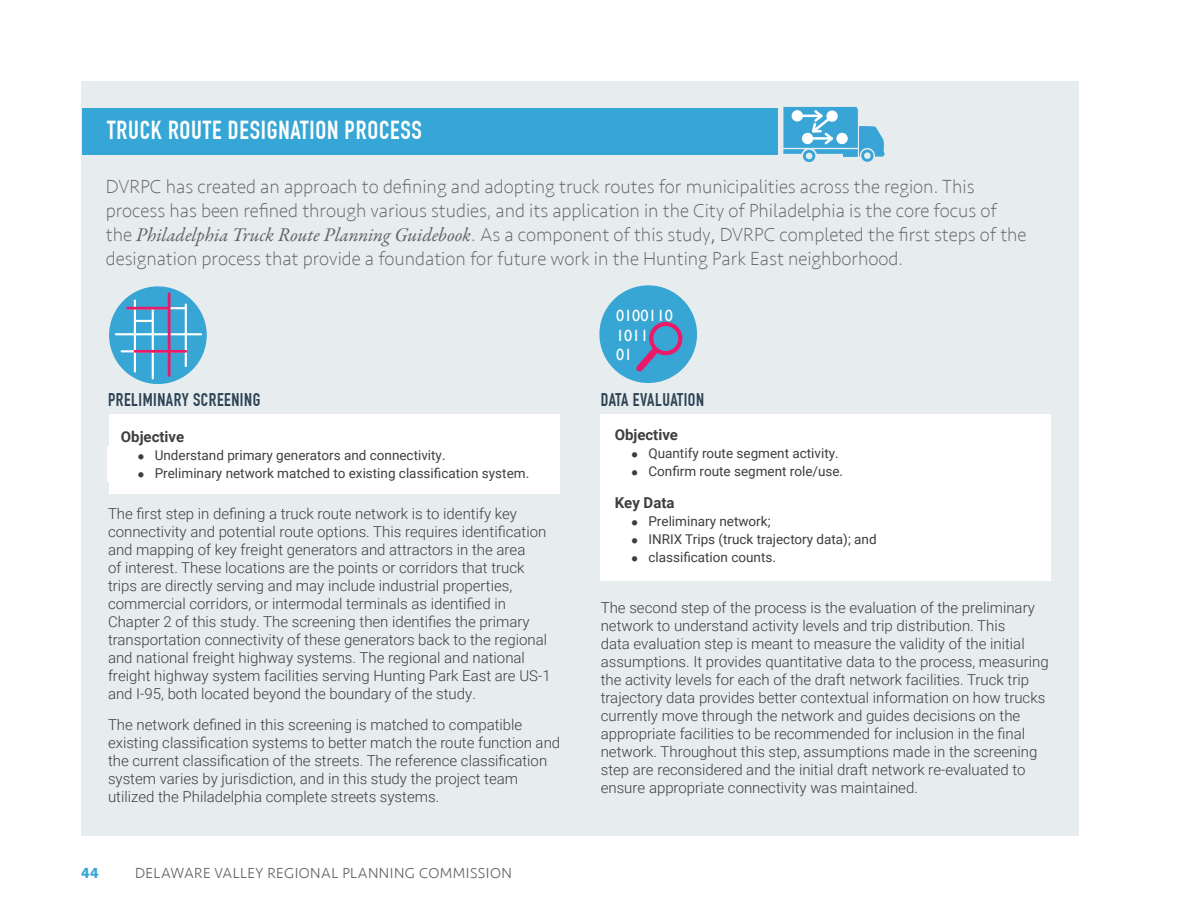
<style>
.page{position:relative;width:1188px;height:918px;background:#fff}
.page>*{position:absolute;margin:0;border:0;box-sizing:border-box;transform-origin:0 0}
.t1{font:700 25.5px "DIN Condensed";letter-spacing:.03em;color:#fff}
.t2{font:200 19.5px/24px "Seravek";color:#636366}
.t3{font:700 18px "DIN Condensed";letter-spacing:.03em;color:#2d4354}
.t4{font:16.35px/19.5px "Gill Sans";color:#fff}
.t5{font:300 15px/18px "Roboto";color:#3e3e3f}
.t6{font:300 15px "Seravek";letter-spacing:.03em;color:#636366}
.t7{font:700 15px "Roboto";color:#3e3e3f}
.t8{font:700 15px "Seravek";color:#35a6d5}
.t9{font:13.5px "Roboto";color:#3e3e3f}
.s1{font-family:"Garamond Premr Pro";font-weight:400;font-style:italic}
.s2{font-weight:300}
.s3{font-family:"Garamond Premr Pro";font-size:16.5px}
</style>
<div class="page">
<div style="left:82px;top:82px;width:997px;height:754px;background:#e7ecef"></div>
<svg style="left:783px;top:107px;width:102px;height:55px"></svg>
<div style="left:82px;top:108px;width:696px;height:46px;background:#35a6d5"></div>
<div style="left:109px;top:286px;width:98px;height:98px;background:#37a6d5;border-radius:50%"></div>
<hr style="left:134px;top:300px;width:2px;height:72px;background:#fff">
<hr style="left:185px;top:304px;width:2px;height:62px;background:#fff">
<hr style="left:127px;top:307px;width:59px;height:2px;background:#fff">
<hr style="left:116px;top:333px;width:85px;height:2px;background:#fff">
<hr style="left:122px;top:350px;width:64px;height:2px;background:#fff">
<hr style="left:152px;top:308px;width:2px;height:70px;background:#fff">
<svg style="left:136px;top:320px;width:16px;height:2px"></svg>
<hr style="left:168px;top:294px;width:3px;height:82px;background:#ec1968">
<hr style="left:127px;top:307px;width:41px;height:3px;background:#ec1968">
<hr style="left:135px;top:350px;width:51px;height:3px;background:#ec1968">
<div style="left:599px;top:285px;width:98px;height:98px;background:#37a6d5;border-radius:50%"></div>
<svg style="left:636px;top:322px;width:46px;height:56px"></svg>
<div style="left:109px;top:414px;width:451px;height:80px;background:#fff"></div>
<div style="left:600px;top:415px;width:451px;height:166px;background:#fff"></div>
<div style="left:107px;top:446px;width:442px;height:18px;background:#fff"></div>
<div style="left:107px;top:464px;width:442px;height:18px;background:#fff"></div>
<h1 class="t1" style="left:107px;top:115px;width:316px">TRUCK ROUTE DESIGNATION PROCESS</h1>
<p class="t2" style="left:106px;top:175px;width:922px">DVRPC has created an approach to defining and adopting truck routes for municipalities across the region. This process has been refined through various studies, and its application in the City of Philadelphia is the core focus of the <span class="s1">Philadelphia Truck Route Planning Guidebook</span>. As a component of this study<span class="s2">,</span> DVRPC completed the first steps of the designation process that provide a foundation for future work in the Hunting Park East neighborhood.</p>
<p class="t3" style="left:108px;top:390px;width:154px">PRELIMINARY SCREENING</p>
<p class="t7" style="left:121px;top:426px;width:65px">Objective</p>
<p class="t9" style="left:137px;top:446px;width:310px"><span class="s3">•</span> Understand primary generators and connectivity.</p>
<p class="t9" style="left:137px;top:464px;width:393px"><span class="s3">•</span> Preliminary network matched to existing classification system.</p>
<p class="t5" style="left:108px;top:504px;width:444px">The first step in defining a truck route network is to identify key connectivity and potential route options. This requires identification and mapping of key freight generators and attractors in the area<br>of interest. These locations are the points or corridors that truck trips are directly serving and may include industrial properties, commercial corridors, or intermodal terminals as identified in Chapter 2 of this study. The screening then identifies the primary transportation connectivity of these generators back to the regional and national freight highway systems. The regional and national freight highway system facilities serving Hunting Park East are US-1 and I-95, both located beyond the boundary of the study.</p>
<p class="t5" style="left:108px;top:716px;width:454px">The network defined in this screening is matched to compatible existing classification systems to better match the route function and the current classification of the streets. The reference classification system varies by jurisdiction, and in this study the project team utilized the Philadelphia complete streets systems.</p>
<p class="t8" style="left:81px;top:861px;width:19px">44</p>
<p class="t6" style="left:135px;top:864px;width:378px">DELAWARE VALLEY REGIONAL PLANNING COMMISSION</p>
<p class="t4" style="left:616px;top:306px;width:58px">0100110<br>1011<br>01</p>
<p class="t3" style="left:601px;top:390px;width:105px">DATA EVALUATION</p>
<p class="t7" style="left:615px;top:424px;width:65px">Objective</p>
<p class="t9" style="left:631px;top:444px;width:209px"><span class="s3">•</span> Quantify route segment activity.</p>
<p class="t9" style="left:631px;top:462px;width:214px"><span class="s3">•</span> Confirm route segment role/use.</p>
<p class="t7" style="left:615px;top:492px;width:61px">Key Data</p>
<p class="t9" style="left:631px;top:511px;width:141px"><span class="s3">•</span> Preliminary network;</p>
<p class="t9" style="left:631px;top:529px;width:247px"><span class="s3">•</span> INRIX Trips (truck trajectory data); and</p>
<p class="t9" style="left:631px;top:547px;width:146px"><span class="s3">•</span> classification counts.</p>
<p class="t5" style="left:601px;top:598px;width:449px">The second step of the process is the evaluation of the preliminary network to understand activity levels and trip distribution. This<br>data evaluation step is meant to measure the validity of the initial assumptions. It provides quantitative data to the process, measuring the activity levels for each of the draft network facilities. Truck trip trajectory data provides better contextual information on how trucks currently move through the network and guides decisions on the appropriate facilities to be recommended for inclusion in the final network. Throughout this step, assumptions made in the screening step are reconsidered and the initial draft network re-evaluated to ensure appropriate connectivity was maintained.</p>
</div>
